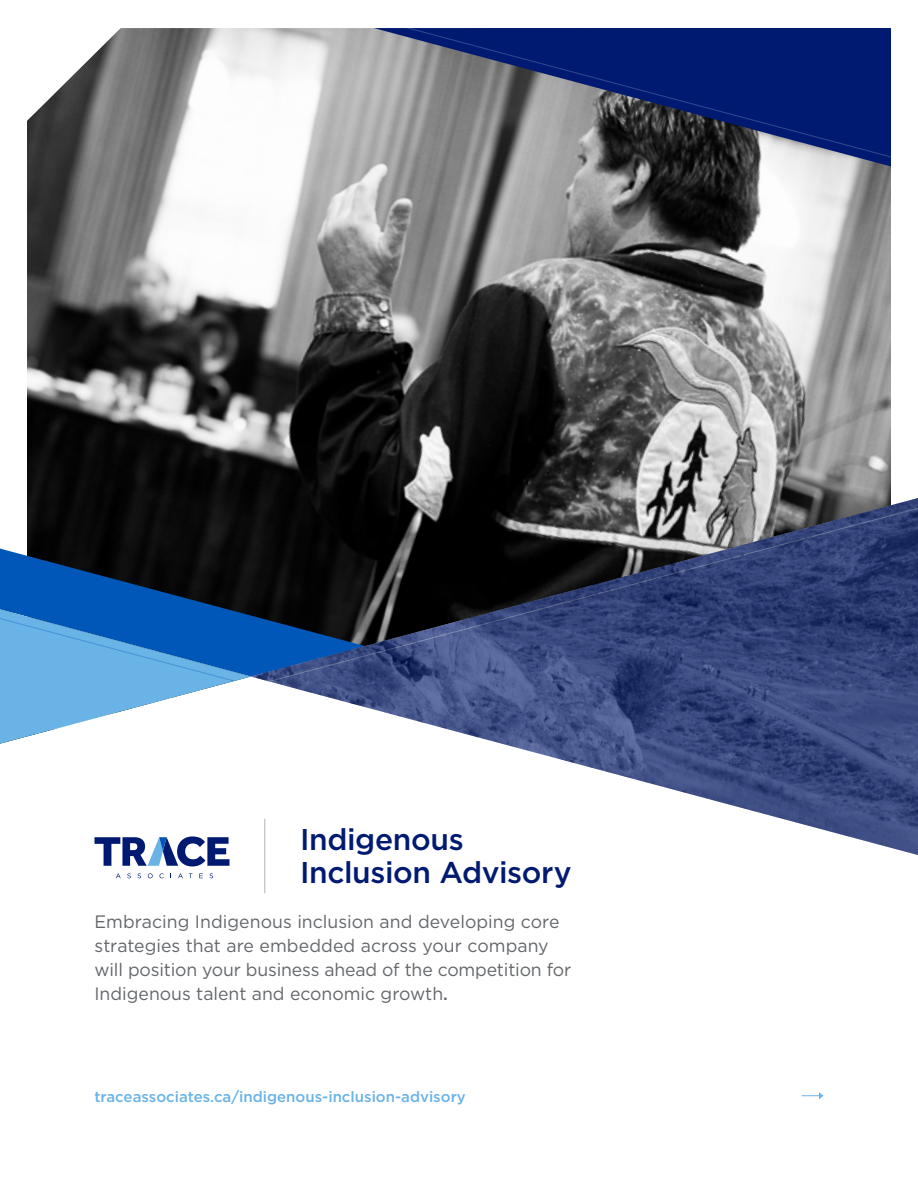
<style>
.page{position:relative;width:918px;height:1188px;background:#fff}
.page>*{position:absolute;margin:0;border:0;box-sizing:border-box;transform-origin:0 0}
.t1{font:500 30px/33px "Gotham";letter-spacing:-.01em;color:#001a72}
.t2{font:18px/24px "Gotham";color:#63666a}
.t3{font:500 15px "Gotham";color:#69b3e7}
.s1{font-weight:500}
</style>
<div class="page">
<img style="left:27px;top:179px;width:864px;height:370px">
<svg style="left:0;top:549px;width:251px;height:60px;background:#062e5a"></svg>
<svg style="left:0;top:609px;width:251px;height:135px"></svg>
<svg style="left:27px;top:28px;width:864px;height:151px;background:#6e7691"></svg>
<svg style="left:116px;top:873px;width:5px;height:5px"></svg>
<svg style="left:127px;top:873px;width:4px;height:5px"></svg>
<svg style="left:137px;top:873px;width:4px;height:5px"></svg>
<svg style="left:148px;top:873px;width:5px;height:5px"></svg>
<svg style="left:159px;top:873px;width:5px;height:5px"></svg>
<svg style="left:178px;top:873px;width:5px;height:5px"></svg>
<svg style="left:199px;top:873px;width:4px;height:5px"></svg>
<svg style="left:210px;top:873px;width:3px;height:5px"></svg>
<svg style="left:95px;top:836px;width:134px;height:30px"></svg>
<svg style="left:27px;top:28px;width:122px;height:120px"></svg>
<svg style="left:802px;top:1092px;width:22px;height:7px"></svg>
<hr style="left:265px;top:819px;width:1px;height:74px;background:#b1b3b5">
<svg style="left:251px;top:495px;width:667px;height:364px"></svg>
<svg style="left:251px;top:504px;width:667px;height:253px;background:#404b6e"></svg>
<h1 class="t1" style="left:300px;top:823px;width:273px">Indigenous<br>Inclusion Advisory</h1>
<p class="t2" style="left:94px;top:909px;width:478px">Embracing Indigenous inclusion and developing core strategies that are embedded across your company will position your business ahead of the competition for Indigenous talent and economic growth<span class="s1">.</span></p>
<p class="t3" style="left:94px;top:1087px;width:373px">traceassociates.ca/indigenous-inclusion-advisory</p>
</div>
